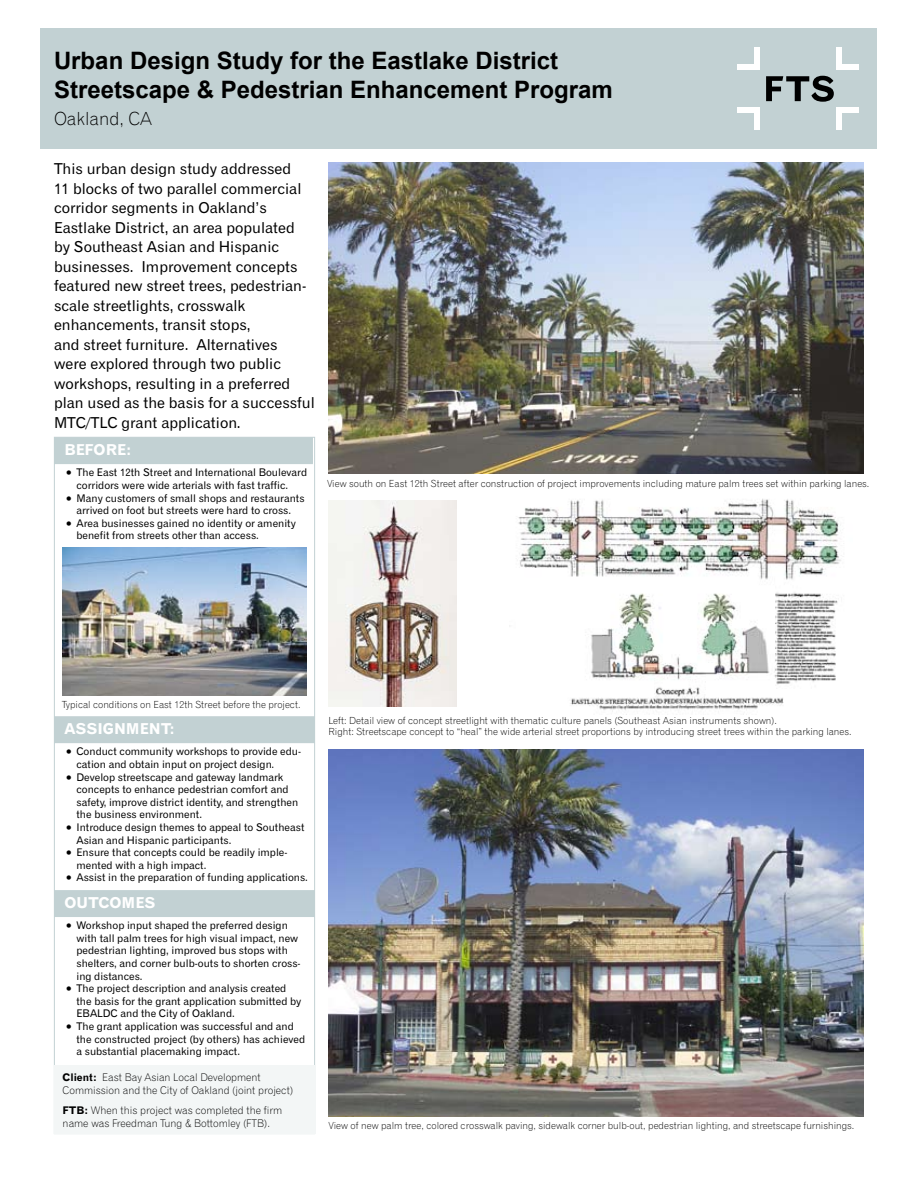
<style>
.page{position:relative;width:918px;height:1188px;background:#fff}
.page>*{position:absolute;margin:0;border:0;box-sizing:border-box;transform-origin:0 0}
.t1{font:700 24px/28.8px "Arial";color:#000}
.t2{font:18px "Gothic 720 BT Light B";color:#000}
.t3{font:15px/19.5px "Gothic 720 BT Roman B";color:#000}
.t4{font:15px "Gothic 720 BT Bold B";color:#fff}
.t5{font:10.5px/12.6px "Gothic 720 BT Roman B";color:#000}
.t6{font:10.5px/12.6px "Gothic 720 BT Light B";color:#000}
.t7{font:9.75px/11.7px "Gothic 720 BT Light B";color:#000}
.s1{font-family:"Gothic 720 BT Bold B"}
</style>
<div class="page">
<div style="left:40px;top:28px;width:837px;height:120px;background:#c2d1d3"></div>
<div style="left:54px;top:1065px;width:261px;height:69px;background:#f3f6f6"></div>
<div style="left:54px;top:437px;width:259px;height:26px;background:#c2d1d3"></div>
<div style="left:54px;top:455px;width:259px;height:9px;background:#c2d1d3"></div>
<img style="left:62px;top:547px;width:245px;height:148px">
<img style="left:518px;top:499px;width:323px;height:216px">
<img style="left:329px;top:501px;width:127px;height:206px">
<img style="left:328px;top:162px;width:536px;height:312px">
<img style="left:328px;top:749px;width:536px;height:367px">
<div style="left:54px;top:716px;width:261px;height:26px;background:#c2d1d3"></div>
<div style="left:54px;top:734px;width:261px;height:9px;background:#c2d1d3"></div>
<div style="left:54px;top:890px;width:261px;height:26px;background:#c2d1d3"></div>
<div style="left:54px;top:908px;width:261px;height:9px;background:#c2d1d3"></div>
<div style="left:754px;top:108px;width:5px;height:22px;background:#fff"></div>
<div style="left:737px;top:108px;width:22px;height:5px;background:#fff"></div>
<div style="left:754px;top:47px;width:5px;height:22px;background:#fff"></div>
<div style="left:737px;top:64px;width:22px;height:5px;background:#fff"></div>
<div style="left:837px;top:47px;width:5px;height:22px;background:#fff"></div>
<div style="left:837px;top:64px;width:22px;height:5px;background:#fff"></div>
<svg style="left:766px;top:76px;width:68px;height:26px"></svg>
<div style="left:837px;top:108px;width:5px;height:22px;background:#fff"></div>
<div style="left:837px;top:108px;width:22px;height:5px;background:#fff"></div>
<h1 class="t1" style="left:54px;top:47px;width:560px">Urban Design Study for the Eastlake District<br>Streetscape &amp; Pedestrian Enhancement Program</h1>
<h2 class="t2" style="left:54px;top:107px;width:100px">Oakland, CA</h2>
<p class="t3" style="left:54px;top:159px;width:262px">This urban design study addressed<br>11 blocks of two parallel commercial corridor segments in Oakland’s Eastlake District, an area populated<br>by Southeast Asian and Hispanic businesses. Improvement concepts featured new street trees, pedestrian&shy;scale streetlights, crosswalk enhancements, transit stops,<br>and street furniture. Alternatives<br>were explored through two public workshops, resulting in a preferred plan used as the basis for a successful MTC/TLC grant application.</p>
<h3 class="t4" style="left:64px;top:441px;width:68px">BEFORE:</h3>
<p class="t5" style="left:76px;top:466px;width:232px;text-indent:-10px">• The East 12th Street and International Boulevard corridors were wide arterials with fast traffic.</p>
<p class="t5" style="left:66px;top:491px;width:240px;text-align:center">• Many customers of small shops and restaurants arrived on foot but streets were hard to cross.</p>
<p class="t5" style="left:76px;top:517px;width:221px;text-indent:-10px">• Area businesses gained no identity or amenity benefit from streets other than access.</p>
<p class="t7" style="left:327px;top:478px;width:544px">View south on East 12th Street after construction of project improvements including mature palm trees set within parking lanes.</p>
<p class="t7" style="left:62px;top:698px;width:240px">Typical conditions on East 12th Street before the project.</p>
<h3 class="t4" style="left:64px;top:720px;width:112px">ASSIGNMENT:</h3>
<p class="t5" style="left:76px;top:745px;width:226px;text-indent:-10px">• Conduct community workshops to provide edu&shy;cation and obtain input on project design.</p>
<p class="t5" style="left:76px;top:770px;width:223px;text-indent:-10px">• Develop streetscape and gateway landmark concepts to enhance pedestrian comfort and safety, improve district identity, and strengthen the business environment.</p>
<p class="t5" style="left:76px;top:821px;width:230px;text-indent:-10px">• Introduce design themes to appeal to Southeast<br>Asian and Hispanic participants.</p>
<p class="t5" style="left:76px;top:846px;width:212px;text-indent:-10px">• Ensure that concepts could be readily imple&shy;mented with a high impact.</p>
<p class="t5" style="left:66px;top:871px;width:243px">• Assist in the preparation of funding applications.</p>
<h3 class="t4" style="left:64px;top:894px;width:92px">OUTCOMES</h3>
<p class="t5" style="left:76px;top:919px;width:226px;text-indent:-10px">• Workshop input shaped the preferred design with tall palm trees for high visual impact, new pedestrian lighting, improved bus stops with shelters, and corner bulb-outs to shorten cross&shy;ing distances.</p>
<p class="t5" style="left:76px;top:982px;width:226px;text-indent:-10px">• The project description and analysis created the basis for the grant application submitted by<br>EBALDC and the City of Oakland.</p>
<p class="t5" style="left:76px;top:1020px;width:230px;text-indent:-10px">• The grant application was successful and and the constructed project (by others) has achieved a substantial placemaking impact.</p>
<p class="t6" style="left:63px;top:1071px;width:232px"><span class="s1">Client:</span> East Bay Asian Local Development<br>Commission and the City of Oakland (joint project)</p>
<p class="t6" style="left:63px;top:1104px;width:221px"><span class="s1">FTB:</span> When this project was completed the firm name was Freedman Tung &amp; Bottomley (FTB).</p>
<p class="t7" style="left:329px;top:714px;width:525px">Left: Detail view of concept streetlight with thematic culture panels (Southeast Asian instruments shown).<br>Right: Streetscape concept to “heal” the wide arterial street proportions by introducing street trees within the parking lanes.</p>
<p class="t7" style="left:329px;top:1119px;width:527px">View of new palm tree, colored crosswalk paving, sidewalk corner bulb-out, pedestrian lighting, and streetscape furnishings.</p>
</div>
